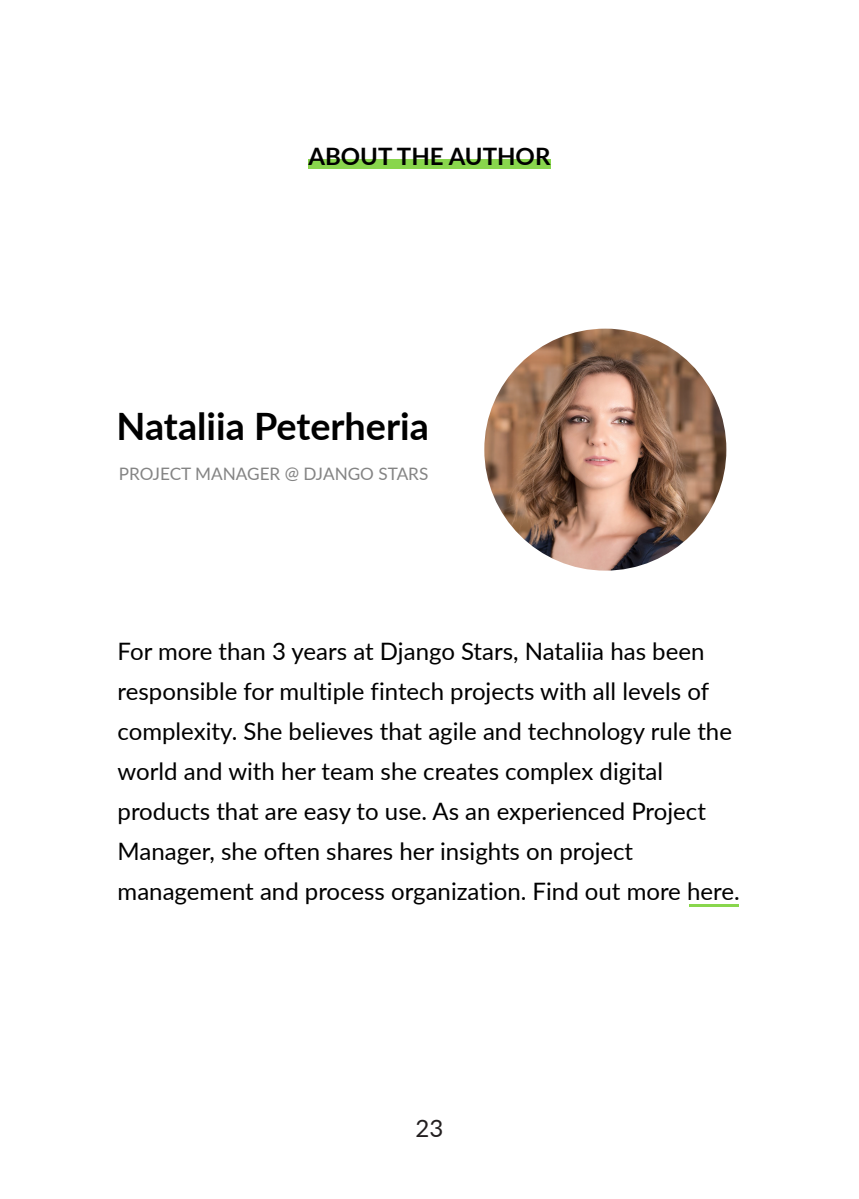
<style>
.page{position:relative;width:859px;height:1199px;background:#fff}
.page>*{position:absolute;margin:0;border:0;box-sizing:border-box;transform-origin:0 0}
.t1{font:700 37.8px "Lato";color:#000}
.t2{font:24px/40px "Lato";color:#000}
.t3{font:700 24px "Lato";color:#000}
.t4{font:24px "Lato";color:#231f20}
.t5{font:17.2px "Lato";color:#848484}
</style>
<div class="page">
<div style="left:308px;top:159px;width:243px;height:10px;background:#89d64d"></div>
<hr style="left:689px;top:904px;width:49px;height:3px;background:#89d64d">
<img style="left:484px;top:329px;width:242px;height:241px;border-radius:121px">
<p class="t3" style="left:308px;top:138px;width:243px">ABOUT THE AUTHOR</p>
<h1 class="t1" style="left:116px;top:398px;width:314px">Nataliia Peterheria</h1>
<p class="t5" style="left:119px;top:462px;width:311px">PROJECT MANAGER @ DJANGO STARS</p>
<p class="t2" style="left:118px;top:630px;width:623px">For more than 3 years at Django Stars, Nataliia has been responsible for multiple fintech projects with all levels of complexity. She believes that agile and technology rule the world and with her team she creates complex digital products that are easy to use. As an experienced Project Manager, she often shares her insights on project management and process organization. Find out more here.</p>
<p class="t4" style="left:415px;top:1110px;width:29px">23</p>
</div>
